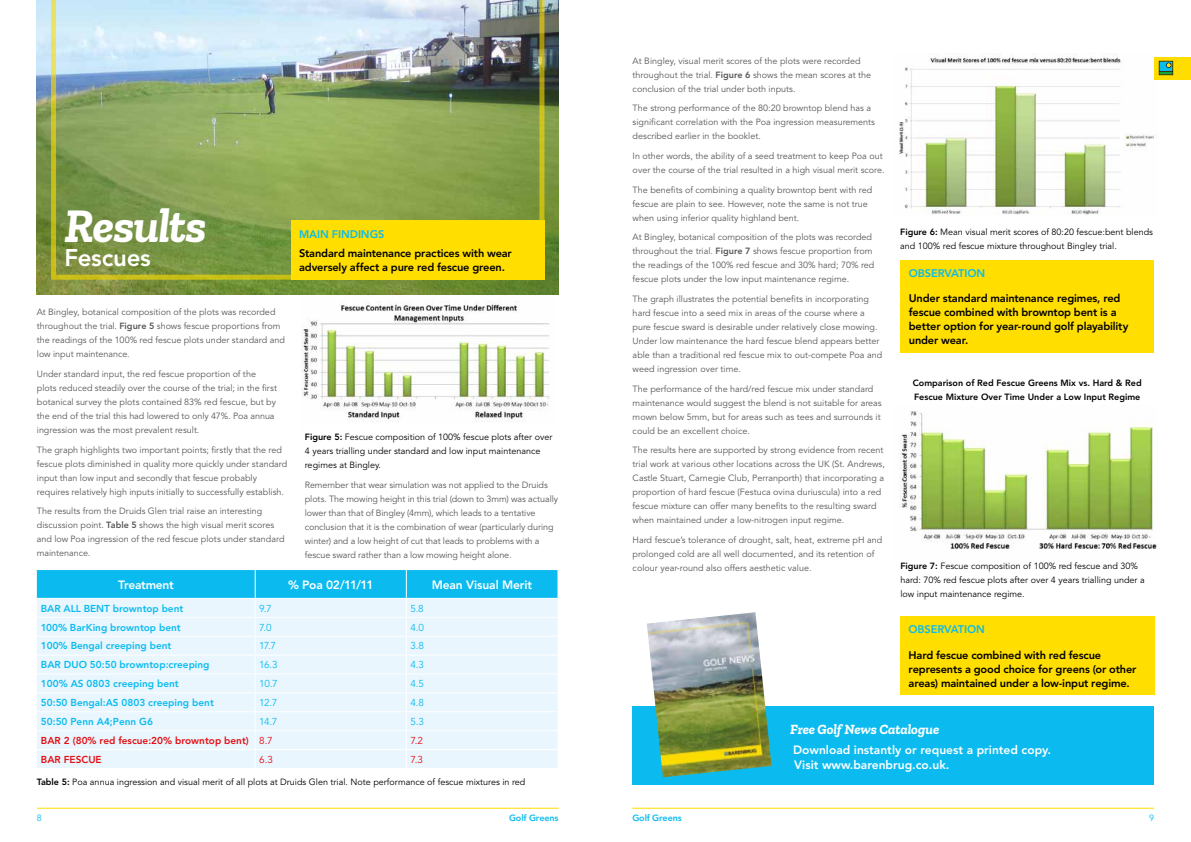
<style>
.page{position:relative;width:1191px;height:842px;background:#fff}
.page>*{position:absolute;margin:0;border:0;box-sizing:border-box;transform-origin:0 0}
.t1{font:italic 700 48px "Zilla Slab";letter-spacing:-.02em;color:#fff}
.t2{font:800 24px "Avenir LT Std";letter-spacing:-.01em;color:#fff}
.t3{font:italic 700 14px "Zilla Slab";color:#fff}
.t4{font:800 12px/14.4px "Avenir LT Std";color:#fff}
.t5{font:800 12px "Avenir LT Std";letter-spacing:-.025em;color:#fff}
.t6{font:800 11px/14px "Avenir LT Std";letter-spacing:-.015em;color:#000}
.t7{font:800 11px "Avenir LT Std";letter-spacing:-.01em;color:#0bbbef}
.t8{font:800 10px "Avenir LT Std";color:#0bbbef}
.t9{font:10px "Avenir LT Std";letter-spacing:-.075em;color:#0bbbef}
.t10{font:800 10px "Avenir LT Std";color:#e30f13}
.t11{font:10px "Avenir LT Std";color:#e30f13}
.t12{font:9px/14px "Avenir LT Std";color:#575756}
.t13{font:9px/14px "Avenir LT Std";color:#000}
.t14{font:800 9px/14px "Avenir LT Std";color:#000}
.t15{font:800 9px "Avenir LT Std";letter-spacing:-.01em;color:#0bbbef}
.t16{font:9px "Avenir LT Std";color:#0bbbef}
.s1{font-weight:800}
.s2{font-weight:400}
</style>
<div class="page">
<img style="left:37px;top:0;width:521px;height:294px">
<img style="left:51px;top:0;width:493px;height:280px">
<div style="left:291px;top:221px;width:253px;height:59px;background:#ffde00"></div>
<img style="left:301px;top:301px;width:249px;height:121px">
<svg style="left:37px;top:570px;width:520px;height:198px;background:#caeefb"></svg>
<img style="left:899px;top:54px;width:258px;height:161px">
<div style="left:900px;top:260px;width:254px;height:93px;background:#ffde00"></div>
<div style="left:632px;top:706px;width:522px;height:79px;background:#0bbbef"></div>
<img style="left:647px;top:612px;width:124px;height:165px">
<img style="left:899px;top:411px;width:258px;height:138px">
<div style="left:900px;top:616px;width:254px;height:79px;background:#ffde00"></div>
<div style="left:1154px;top:57px;width:37px;height:22px;background:#fd0"></div>
<svg style="left:1158px;top:61px;width:15px;height:14px"></svg>
<hr style="left:37px;top:808px;width:521px;height:1px;background:#fd0">
<hr style="left:632px;top:808px;width:522px;height:1px;background:#fd0">
<h1 class="t1" style="left:65px;top:199px;width:144px">Results</h1>
<h2 class="t2" style="left:65px;top:244px;width:88px">Fescues</h2>
<p class="t7" style="left:299px;top:227px;width:87px">MAIN FINDINGS</p>
<p class="t6" style="left:299px;top:247px;width:214px">Standard maintenance practices with wear adversely affect a pure red fescue green.</p>
<p class="t12" style="left:37px;top:305px;width:249px">At Bingley, botanical composition of the plots was recorded throughout the trial. <span class="s1">Figure 5</span> shows fescue proportions from the readings of the 100% red fescue plots under standard and low input maintenance.</p>
<p class="t12" style="left:37px;top:367px;width:242px">Under standard input, the red fescue proportion of the plots reduced steadily over the course of the trial; in the first botanical survey the plots contained 83% red fescue, but by the end of the trial this had lowered to only 47%. Poa annua ingression was the most prevalent result.</p>
<p class="t12" style="left:37px;top:443px;width:252px">The graph highlights two important points; firstly that the red fescue plots diminished in quality more quickly under standard input than low input and secondly that fescue probably requires relatively high inputs initially to successfully establish.</p>
<p class="t12" style="left:37px;top:504px;width:249px">The results from the Druids Glen trial raise an interesting discussion point. <span class="s1">Table 5</span> shows the high visual merit scores and low Poa ingression of the red fescue plots under standard maintenance.</p>
<p class="t13" style="left:305px;top:430px;width:249px"><span class="s1">Figure 5:</span> Fescue composition of 100% fescue plots after over<br>4 years trialling under standard and low input maintenance regimes at Bingley.</p>
<p class="t12" style="left:305px;top:478px;width:255px">Remember that wear simulation was not applied to the Druids plots. The mowing height in this trial (down to 3mm) was actually lower than that of Bingley (4mm), which leads to a tentative conclusion that it is the combination of wear (particularly during winter) and a low height of cut that leads to problems with a fescue sward rather than a low mowing height alone.</p>
<h3 class="t5" style="left:118px;top:577px;width:57px">Treatment</h3>
<h3 class="t4" style="left:288px;top:577px;width:87px">% Poa 02/11/11</h3>
<h3 class="t4" style="left:432px;top:577px;width:102px">Mean Visual Merit</h3>
<p class="t8" style="left:41px;top:602px;width:144px">BAR ALL BENT browntop bent</p>
<p class="t9" style="left:259px;top:602px;width:14px">9.7</p>
<p class="t9" style="left:410px;top:602px;width:15px">5.8</p>
<p class="t8" style="left:41px;top:621px;width:141px">100% BarKing browntop bent</p>
<p class="t9" style="left:259px;top:621px;width:14px">7.0</p>
<p class="t9" style="left:410px;top:621px;width:15px">4.0</p>
<p class="t8" style="left:41px;top:640px;width:132px">100% Bengal creeping bent</p>
<p class="t9" style="left:259px;top:640px;width:18px">17.7</p>
<p class="t9" style="left:410px;top:640px;width:15px">3.8</p>
<p class="t8" style="left:41px;top:659px;width:170px">BAR DUO 50:50 browntop:creeping</p>
<p class="t9" style="left:259px;top:659px;width:20px">16.3</p>
<p class="t9" style="left:410px;top:659px;width:15px">4.3</p>
<p class="t8" style="left:41px;top:678px;width:139px">100% AS 0803 creeping bent</p>
<p class="t9" style="left:259px;top:678px;width:20px">10.7</p>
<p class="t9" style="left:410px;top:678px;width:15px">4.5</p>
<p class="t8" style="left:41px;top:697px;width:174px">50:50 Bengal:AS 0803 creeping bent</p>
<p class="t9" style="left:259px;top:697px;width:20px">12.7</p>
<p class="t9" style="left:410px;top:697px;width:15px">4.8</p>
<p class="t8" style="left:41px;top:716px;width:113px">50:50 Penn A4;Penn G6</p>
<p class="t9" style="left:259px;top:716px;width:20px">14.7</p>
<p class="t9" style="left:410px;top:716px;width:15px">5.3</p>
<p class="t10" style="left:41px;top:734px;width:233px">BAR 2 (80% red fescue:20% browntop bent) <span class="s2">8.7</span></p>
<p class="t11" style="left:410px;top:735px;width:14px">7.2</p>
<p class="t10" style="left:41px;top:753px;width:62px">BAR FESCUE</p>
<p class="t11" style="left:259px;top:754px;width:15px">6.3</p>
<p class="t11" style="left:410px;top:754px;width:14px">7.3</p>
<p class="t13" style="left:37px;top:776px;width:490px"><span class="s1">Table 5:</span> Poa annua ingression and visual merit of all plots at Druids Glen trial. Note performance of fescue mixtures in red</p>
<p class="t12" style="left:632px;top:54px;width:240px">At Bingley, visual merit scores of the plots were recorded throughout the trial. <span class="s1">Figure 6</span> shows the mean scores at the conclusion of the trial under both inputs.</p>
<p class="t12" style="left:632px;top:101px;width:244px">The strong performance of the 80:20 browntop blend has a significant correlation with the Poa ingression measurements described earlier in the booklet.</p>
<p class="t12" style="left:632px;top:149px;width:253px">In other words, the ability of a seed treatment to keep Poa out over the course of the trial resulted in a high visual merit score.</p>
<p class="t12" style="left:632px;top:183px;width:241px">The benefits of combining a quality browntop bent with red fescue are plain to see. However, note the same is not true when using inferior quality highland bent.</p>
<p class="t12" style="left:632px;top:230px;width:243px">At Bingley, botanical composition of the plots was recorded throughout the trial. <span class="s1">Figure 7</span> shows fescue proportion from the readings of the 100% red fescue and 30% hard; 70% red fescue plots under the low input maintenance regime.</p>
<p class="t12" style="left:632px;top:292px;width:251px">The graph illustrates the potential benefits in incorporating hard fescue into a seed mix in areas of the course where a pure fescue sward is desirable under relatively close mowing.<br>Under low maintenance the hard fescue blend appears better able than a traditional red fescue mix to out-compete Poa and weed ingression over time.</p>
<p class="t12" style="left:632px;top:382px;width:250px">The performance of the hard/red fescue mix under standard maintenance would suggest the blend is not suitable for areas mown below 5mm, but for areas such as tees and surrounds it could be an excellent choice.</p>
<p class="t12" style="left:632px;top:443px;width:254px">The results here are supported by strong evidence from recent trial work at various other locations across the UK (St. Andrews, Castle Stuart, Carnegie Club, Perranporth) that incorporating a proportion of hard fescue (Festuca ovina duriuscula) into a red fescue mixture can offer many benefits to the resulting sward when maintained under a low-nitrogen input regime.</p>
<p class="t12" style="left:632px;top:533px;width:251px">Hard fescue’s tolerance of drought, salt, heat, extreme pH and prolonged cold are all well documented, and its retention of colour year-round also offers aesthetic value.</p>
<p class="t13" style="left:900px;top:225px;width:254px"><span class="s1">Figure 6:</span> Mean visual merit scores of 80:20 fescue:bent blends and 100% red fescue mixture throughout Bingley trial.</p>
<p class="t7" style="left:909px;top:267px;width:78px">OBSERVATION</p>
<p class="t6" style="left:909px;top:292px;width:221px">Under standard maintenance regimes, red fescue combined with browntop bent is a better option for year-round golf playability under wear.</p>
<p class="t14" style="left:912px;top:376px;width:230px">Comparison of Red Fescue Greens Mix vs. Hard &amp; Red<br>Fescue Mixture Over Time Under a Low Input Regime</p>
<p class="t13" style="left:900px;top:559px;width:246px"><span class="s1">Figure 7:</span> Fescue composition of 100% red fescue and 30% hard: 70% red fescue plots after over 4 years trialling under a low input maintenance regime.</p>
<p class="t7" style="left:908px;top:623px;width:78px">OBSERVATION</p>
<p class="t6" style="left:908px;top:648px;width:229px">Hard fescue combined with red fescue represents a good choice for greens (or other areas) maintained under a low-input regime.</p>
<h3 class="t3" style="left:790px;top:721px;width:151px">Free Golf News Catalogue</h3>
<h3 class="t4" style="left:793px;top:743px;width:259px">Download instantly or request a printed copy.<br>Visit www.barenbrug.co.uk.</h3>
<p class="t16" style="left:37px;top:813px;width:7px">8</p>
<p class="t15" style="left:509px;top:813px;width:51px">Golf Greens</p>
<p class="t15" style="left:632px;top:813px;width:51px">Golf Greens</p>
<p class="t16" style="left:1149px;top:813px;width:7px">9</p>
</div>
